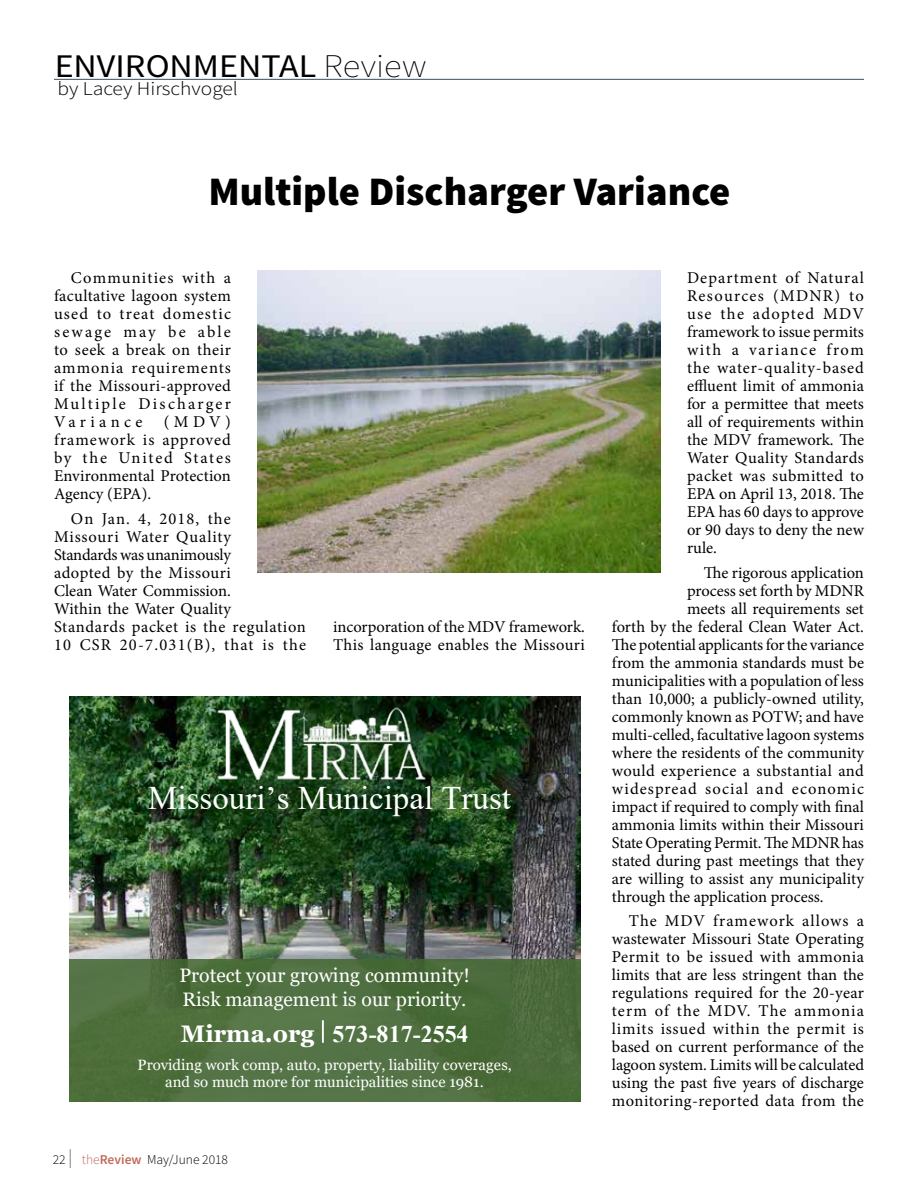
<style>
.page{position:relative;width:918px;height:1188px;background:#fff}
.page>*{position:absolute;margin:0;border:0;box-sizing:border-box;transform-origin:0 0}
.t1{font:900 40.5px "Source Sans Pro";color:#000}
.t2{font:33px "Times New Roman";color:#fff}
.t3{font:33px "Source Sans Pro";color:#000;scale:1.1 1}
.t4{font:700 24px "Times New Roman";letter-spacing:.005em;color:#fff}
.t5{font:19.5px/23.2px "Georgia";color:#fff}
.t6{font:300 19.5px "Source Sans Pro";color:#000;scale:1.1 1}
.t7{font:16.5px/18px "Minion Pro";color:#000;text-align:justify}
.t8{font:16.5px/18px "Minion Pro";letter-spacing:.03em;color:#000}
.t9{font:16.5px "Minion Pro";letter-spacing:.025em;color:#000}
.t10{font:16.5px "Minion Pro";letter-spacing:.07em;color:#000}
.t11{font:15px/17.9px "Georgia";color:#fff;text-align:center}
.t12{font:300 13.5px "Source Sans Pro";color:#000}
.s1{font-weight:200}
.s2{font-family:"Georgia"}
.s3{color:#bf6857}
.s4{font-weight:600;color:#bf6857}
</style>
<div class="page">
<svg style="left:70px;top:1149px;width:1px;height:19px"></svg>
<img style="left:69px;top:696px;width:512px;height:405px">
<img style="left:214px;top:704px;width:216px;height:78px">
<div style="left:69px;top:959px;width:511px;height:142px;background:#446831;opacity:.85"></div>
<hr style="left:322px;top:1020px;width:2px;height:23px;background:#fff">
<hr style="left:54px;top:79px;width:810px;height:1px;background:#4f626b">
<img style="left:258px;top:271px;width:402px;height:301px">
<h2 class="t3" style="left:55px;top:46px;width:339px">ENVIRONMENTAL <span class="s1">Review</span></h2>
<p class="t6" style="left:58px;top:76px;width:166px">by Lacey Hirschvogel</p>
<h1 class="t1" style="left:208px;top:165px;width:524px">Multiple Discharger Variance</h1>
<p class="t7" style="left:54px;top:269px;width:179px;text-indent:17px">Communities with a facultative lagoon system used to treat domestic sewage may be able to seek a break on their ammonia requirements if the Missouri-approved Multiple Discharger Variance</p>
<p class="t7" style="left:54px;top:413px;width:179px;text-indent:110px">(MDV) framework is approved by the United States Environmental Protection Agency (EPA).</p>
<p class="t8" style="left:54px;top:509px;width:254px;text-indent:17px">On Jan. 4, 2018, the<br>Missouri Water Quality<br>Standards was unanimously<br>adopted by the Missouri<br>Clean Water Commission.<br>Within the Water Quality<br>Standards packet is the regulation<br>10 CSR 20-7.031(B), that is the</p>
<p class="t7" style="left:333px;top:618px;width:254px">incorporation of the MDV framework.<br>This language enables the Missouri</p>
<h2 class="t2" style="left:148px;top:775px;width:364px">Missouri’s Municipal Trust</h2>
<p class="t5" style="left:179px;top:964px;width:292px">Protect your growing community!<br>Risk management is our priority.</p>
<h3 class="t4" style="left:181px;top:1017px;width:289px"><span class="s2">Mirma.org</span> 573-817-2554</h3>
<p class="t11" style="left:138px;top:1056px;width:376px">Providing work comp, auto, property, liability coverages, and so much more for municipalities since 1981.</p>
<p class="t12" style="left:53px;top:1151px;width:177px">22 <span class="s3">the</span><span class="s4">Review</span> May/June 2018</p>
<p class="t7" style="left:687px;top:269px;width:179px">Department of Natural Resources (MDNR) to use the adopted MDV framework to issue permits with a variance from the water-quality-based effluent limit of ammonia for a permittee that meets all of requirements within the MDV framework. The Water Quality Standards packet was submitted to EPA on April 13, 2018. The EPA has 60 days to approve or 90 days to deny the new rule.</p>
<p class="t7" style="left:704px;top:563px;width:162px">The rigorous application</p>
<p class="t7" style="left:687px;top:581px;width:178px">process set forth by MDNR</p>
<p class="t7" style="left:687px;top:599px;width:178px">meets all requirements set</p>
<p class="t7" style="left:612px;top:617px;width:254px">forth by the federal Clean Water Act.</p>
<p class="t7" style="left:612px;top:635px;width:254px">The potential applicants for the variance</p>
<p class="t7" style="left:612px;top:653px;width:254px">from the ammonia standards must be</p>
<p class="t7" style="left:612px;top:671px;width:253px">municipalities with a population of less</p>
<p class="t7" style="left:612px;top:690px;width:253px">than 10,000; a publicly-owned utility,</p>
<p class="t7" style="left:612px;top:708px;width:253px">commonly known as POTW; and have</p>
<p class="t7" style="left:612px;top:726px;width:254px">multi-celled, facultative lagoon systems</p>
<p class="t7" style="left:612px;top:744px;width:254px">where the residents of the community</p>
<p class="t9" style="left:612px;top:759px;width:253px">would experience a substantial and</p>
<p class="t10" style="left:612px;top:777px;width:254px">widespread social and economic</p>
<p class="t7" style="left:612px;top:798px;width:254px">impact if required to comply with final</p>
<p class="t7" style="left:612px;top:816px;width:253px">ammonia limits within their Missouri</p>
<p class="t7" style="left:612px;top:834px;width:253px">State Operating Permit. The MDNR has</p>
<p class="t7" style="left:612px;top:852px;width:254px">stated during past meetings that they</p>
<p class="t7" style="left:612px;top:870px;width:253px">are willing to assist any municipality</p>
<p class="t7" style="left:612px;top:888px;width:213px">through the application process.</p>
<p class="t7" style="left:612px;top:912px;width:254px;text-indent:17px">The MDV framework allows a wastewater Missouri State Operating Permit to be issued with ammonia limits that are less stringent than the regulations required for the 20-year term of the MDV. The ammonia limits issued within the permit is based on current performance of the lagoon system. Limits will be calculated using the past five years of discharge monitoring-reported data from the</p>
</div>
